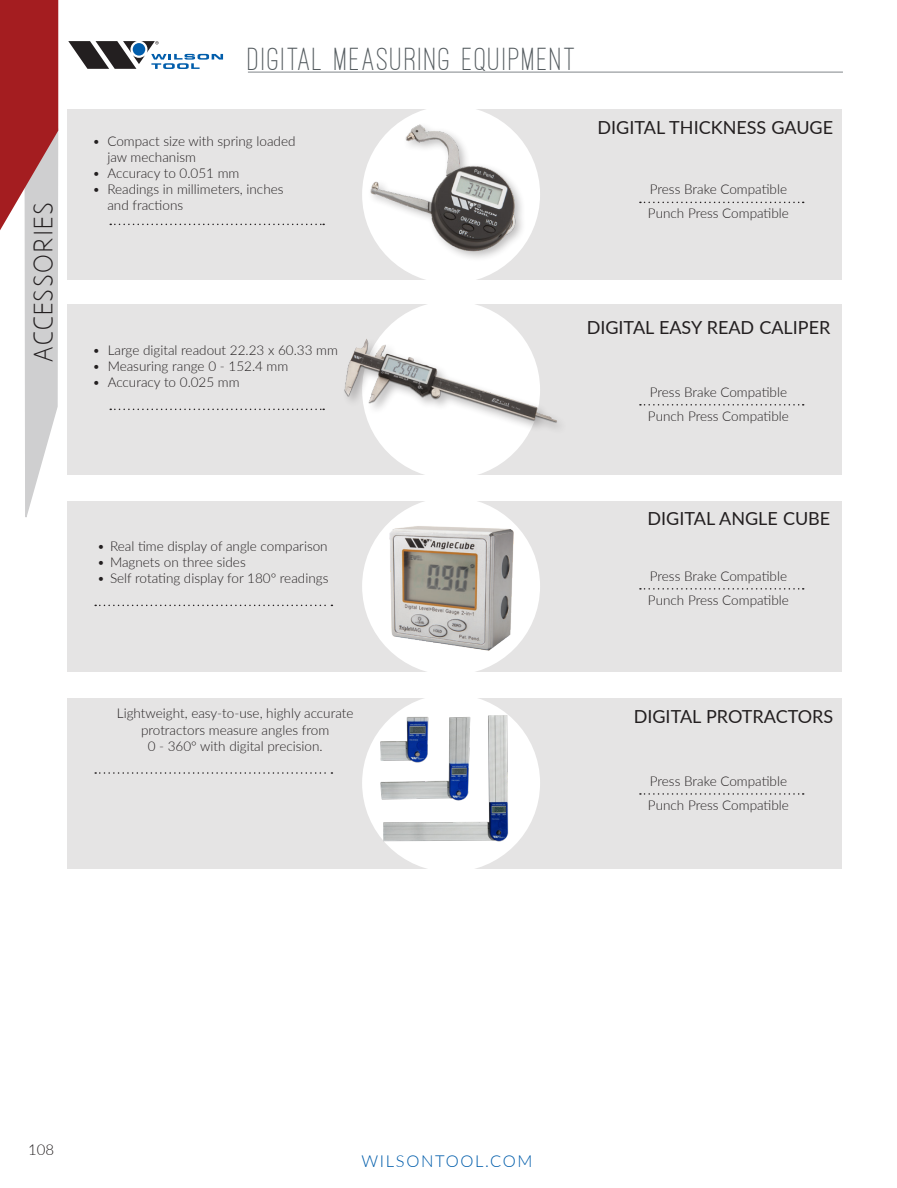
<style>
.page{position:relative;width:897px;height:1188px;background:#fff}
.page>*{position:absolute;margin:0;border:0;box-sizing:border-box;transform-origin:0 0}
.headlines{font:500 33px "Ostrich Sans";letter-spacing:.07em;color:#535a5e}
.t1{font:23.25px "Aaargh Normal";letter-spacing:.05em;color:#231f20}
.t2{font:18px "Lato";color:#231f20}
.t3{font:300 16.5px "Lato";letter-spacing:.1em;color:#015dab}
.t4{font:300 15px "Lato";color:#231f20}
.t5{font:300 13.5px/16.2px "Lato";color:#231f20}
</style>
<div class="page">
<svg style="left:68px;top:41px;width:155px;height:28px"></svg>
<hr style="left:248px;top:72px;width:594px;height:1px;background:#535a5e">
<svg style="left:0;top:0;width:59px;height:517px"></svg>
<div style="left:67px;top:109px;width:774px;height:171px;background:#e5e4e4"></div>
<div style="left:67px;top:305px;width:774px;height:170px;background:#e5e4e4"></div>
<div style="left:67px;top:501px;width:774px;height:170px;background:#e5e4e4"></div>
<div style="left:362px;top:497px;width:178px;height:178px;background:#fff;border-radius:50%"></div>
<div style="left:67px;top:698px;width:774px;height:170px;background:#e5e4e4"></div>
<div style="left:362px;top:694px;width:178px;height:178px;background:#fff;border-radius:50%"></div>
<img style="left:380px;top:713px;width:129px;height:129px">
<div style="left:362px;top:106px;width:178px;height:177px;background:#fff;border-radius:50%"></div>
<div style="left:362px;top:301px;width:178px;height:178px;background:#fff;border-radius:50%"></div>
<img style="left:362px;top:121px;width:171px;height:142px">
<div style="left:342px;top:337px;width:223px;height:98px;background:#231f20;opacity:.3"></div>
<img style="left:342px;top:337px;width:218px;height:91px">
<img style="left:381px;top:518px;width:139px;height:134px">
<svg style="left:640px;top:202px;width:163px;height:1px"></svg>
<svg style="left:110px;top:224px;width:214px;height:1px"></svg>
<svg style="left:640px;top:588px;width:163px;height:2px"></svg>
<svg style="left:640px;top:793px;width:163px;height:2px"></svg>
<svg style="left:110px;top:409px;width:214px;height:1px"></svg>
<svg style="left:640px;top:404px;width:163px;height:2px"></svg>
<svg style="left:95px;top:605px;width:237px;height:1px"></svg>
<svg style="left:95px;top:772px;width:237px;height:2px"></svg>
<p class="t1" style="left:30px;top:362px;width:161px;rotate:-90deg">ACCESSORIES</p>
<p class="headlines" style="left:248px;top:43px;width:329px">DIGITAL MEASURING EQUIPMENT</p>
<p class="t5" style="left:107px;top:132px;width:189px;text-indent:-15px">• Compact size with spring loaded jaw mechanism</p>
<p class="t5" style="left:92px;top:165px;width:148px">• Accuracy to 0.051 mm</p>
<p class="t5" style="left:107px;top:181px;width:177px;text-indent:-15px">• Readings in millimeters, inches and fractions</p>
<p class="t2" style="left:597px;top:115px;width:237px">DIGITAL THICKNESS GAUGE</p>
<p class="t5" style="left:649px;top:181px;width:139px">Press Brake Compatible</p>
<p class="t5" style="left:648px;top:205px;width:142px">Punch Press Compatible</p>
<p class="t5" style="left:93px;top:342px;width:247px">• Large digital readout 22.23 x 60.33 mm</p>
<p class="t5" style="left:93px;top:358px;width:197px">• Measuring range 0 - 152.4 mm</p>
<p class="t5" style="left:93px;top:374px;width:148px">• Accuracy to 0.025 mm</p>
<p class="t5" style="left:97px;top:537px;width:232px">• Real time display of angle comparison</p>
<p class="t5" style="left:97px;top:553px;width:150px">• Magnets on three sides</p>
<p class="t5" style="left:97px;top:570px;width:233px">• Self rotating display for 180° readings</p>
<p class="t2" style="left:586px;top:315px;width:245px">DIGITAL EASY READ CALIPER</p>
<p class="t5" style="left:649px;top:383px;width:139px">Press Brake Compatible</p>
<p class="t5" style="left:648px;top:407px;width:142px">Punch Press Compatible</p>
<p class="t2" style="left:647px;top:506px;width:184px">DIGITAL ANGLE CUBE</p>
<p class="t5" style="left:649px;top:567px;width:139px">Press Brake Compatible</p>
<p class="t5" style="left:648px;top:591px;width:142px">Punch Press Compatible</p>
<p class="t5" style="left:117px;top:705px;width:238px;text-align:center">Lightweight, easy-to-use, highly accurate protractors measure angles from</p>
<p class="t5" style="left:148px;top:737px;width:176px">0 - 360° with digital precision.</p>
<p class="t2" style="left:633px;top:703px;width:201px">DIGITAL PROTRACTORS</p>
<p class="t5" style="left:649px;top:772px;width:139px">Press Brake Compatible</p>
<p class="t5" style="left:648px;top:796px;width:142px">Punch Press Compatible</p>
<p class="t4" style="left:28px;top:1139px;width:28px">108</p>
<p class="t3" style="left:361px;top:1150px;width:172px">WILSONTOOL.COM</p>
</div>
